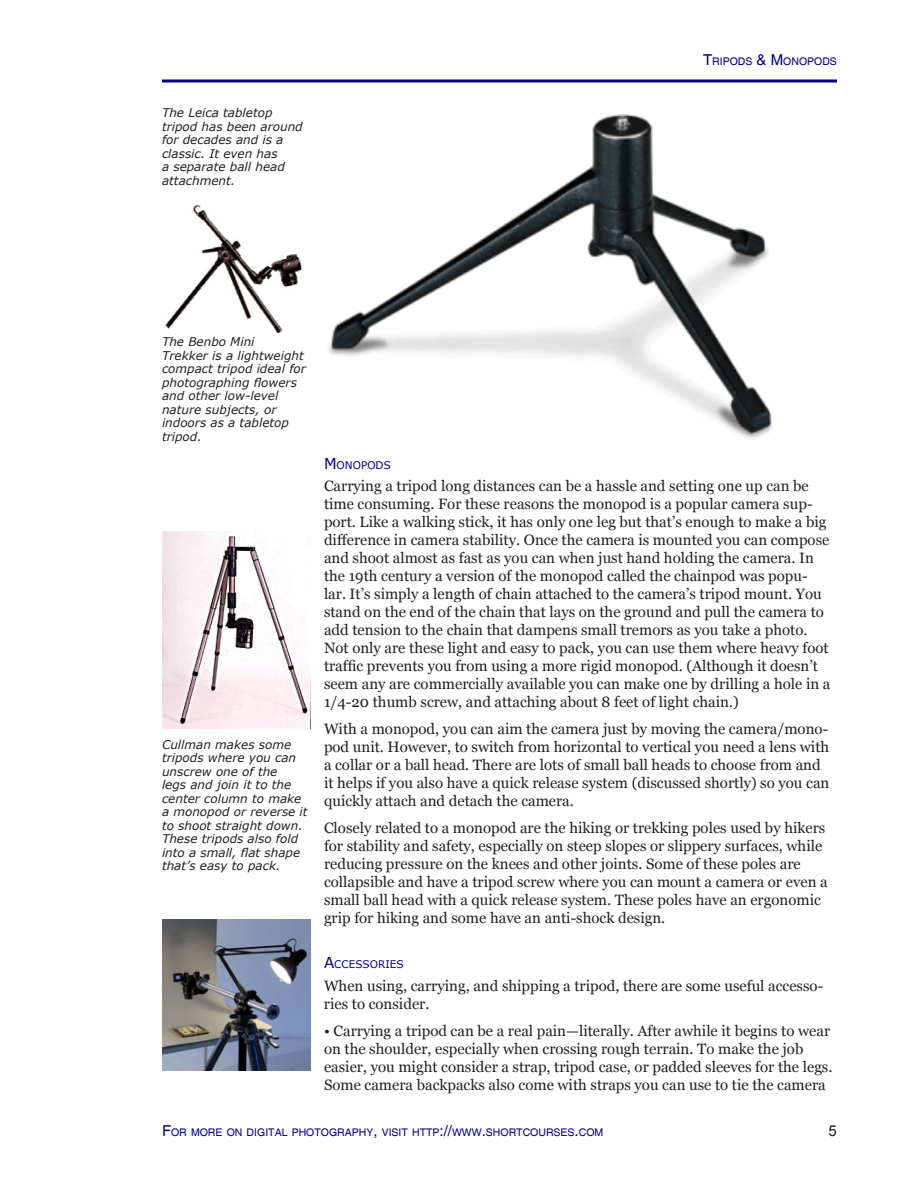
<style>
.page{position:relative;width:918px;height:1188px;background:#fff}
.page>*{position:absolute;margin:0;border:0;box-sizing:border-box;transform-origin:0 0}
.t1{font:15px/18px "Georgia";color:#231f20}
.t2{font:italic 12px/13.5px "Verdana";color:#231f20}
.t3{font:10.5px "Helvetica";color:#00007f}
.t4{font:10.5px "Verdana";color:#00007f}
.s1{font-size:15px}
</style>
<div class="page">
<hr style="left:162px;top:80px;width:675px;height:2px;background:#00007f">
<img style="left:165px;top:204px;width:137px;height:130px">
<img style="left:162px;top:531px;width:148px;height:198px">
<img style="left:328px;top:114px;width:444px;height:325px">
<img style="left:162px;top:920px;width:148px;height:150px">
<p class="t2" style="left:162px;top:106px;width:142px">The Leica tabletop tripod has been around for decades and is a classic. It even has<br>a separate ball head attachment.</p>
<p class="t3" style="left:703px;top:55px;width:135px"><span class="s1">T</span>RIPODS <span class="s1">&amp; M</span>ONOPODS</p>
<p class="t2" style="left:162px;top:335px;width:145px">The Benbo Mini<br>Trekker is a lightweight compact tripod ideal for photographing flowers and other low-level nature subjects, or indoors as a tabletop tripod.</p>
<p class="t2" style="left:162px;top:738px;width:147px">Cullman makes some tripods where you can unscrew one of the<br>legs and join it to the center column to make a monopod or reverse it to shoot straight down.<br>These tripods also fold into a small, flat shape that’s easy to pack.</p>
<p class="t4" style="left:324px;top:458px;width:68px"><span class="s1">M</span> ONOPODS</p>
<p class="t1" style="left:324px;top:478px;width:508px">Carrying a tripod long distances can be a hassle and setting one up can be time consuming. For these reasons the monopod is a popular camera sup&shy;port. Like a walking stick, it has only one leg but that’s enough to make a big difference in camera stability. Once the camera is mounted you can compose and shoot almost as fast as you can when just hand holding the camera. In the 19th century a version of the monopod called the chainpod was popu&shy;lar. It’s simply a length of chain attached to the camera’s tripod mount. You stand on the end of the chain that lays on the ground and pull the camera to add tension to the chain that dampens small tremors as you take a photo.<br>Not only are these light and easy to pack, you can use them where heavy foot traffic prevents you from using a more rigid monopod. (Although it doesn’t seem any are commercially available you can make one by drilling a hole in a 1/4-20 thumb screw, and attaching about 8 feet of light chain.)</p>
<p class="t1" style="left:324px;top:721px;width:507px">With a monopod, you can aim the camera just by moving the camera/mono&shy;pod unit. However, to switch from horizontal to vertical you need a lens with a collar or a ball head. There are lots of small ball heads to choose from and it helps if you also have a quick release system (discussed shortly) so you can quickly attach and detach the camera.</p>
<p class="t1" style="left:324px;top:820px;width:505px">Closely related to a monopod are the hiking or trekking poles used by hikers for stability and safety, especially on steep slopes or slippery surfaces, while reducing pressure on the knees and other joints. Some of these poles are collapsible and have a tripod screw where you can mount a camera or even a small ball head with a quick release system. These poles have an ergonomic grip for hiking and some have an anti-shock design.</p>
<p class="t4" style="left:324px;top:958px;width:81px"><span class="s1">A</span>CCESSORIES</p>
<p class="t1" style="left:324px;top:977px;width:501px">When using, carrying, and shipping a tripod, there are some useful accesso&shy;ries to consider.</p>
<p class="t1" style="left:324px;top:1022px;width:510px">• Carrying a tripod can be a real pain—literally. After awhile it begins to wear on the shoulder, especially when crossing rough terrain. To make the job easier, you might consider a strap, tripod case, or padded sleeves for the legs.<br>Some camera backpacks also come with straps you can use to tie the camera</p>
<p class="t3" style="left:162px;top:1126px;width:443px"><span class="s1">F</span>OR MORE ON DIGITAL PHOTOGRAPHY<span class="s1">,</span> VISIT HTTP<span class="s1">://</span>WWW<span class="s1">.</span>SHORTCOURSES<span class="s1">.</span>COM</p>
</div>
